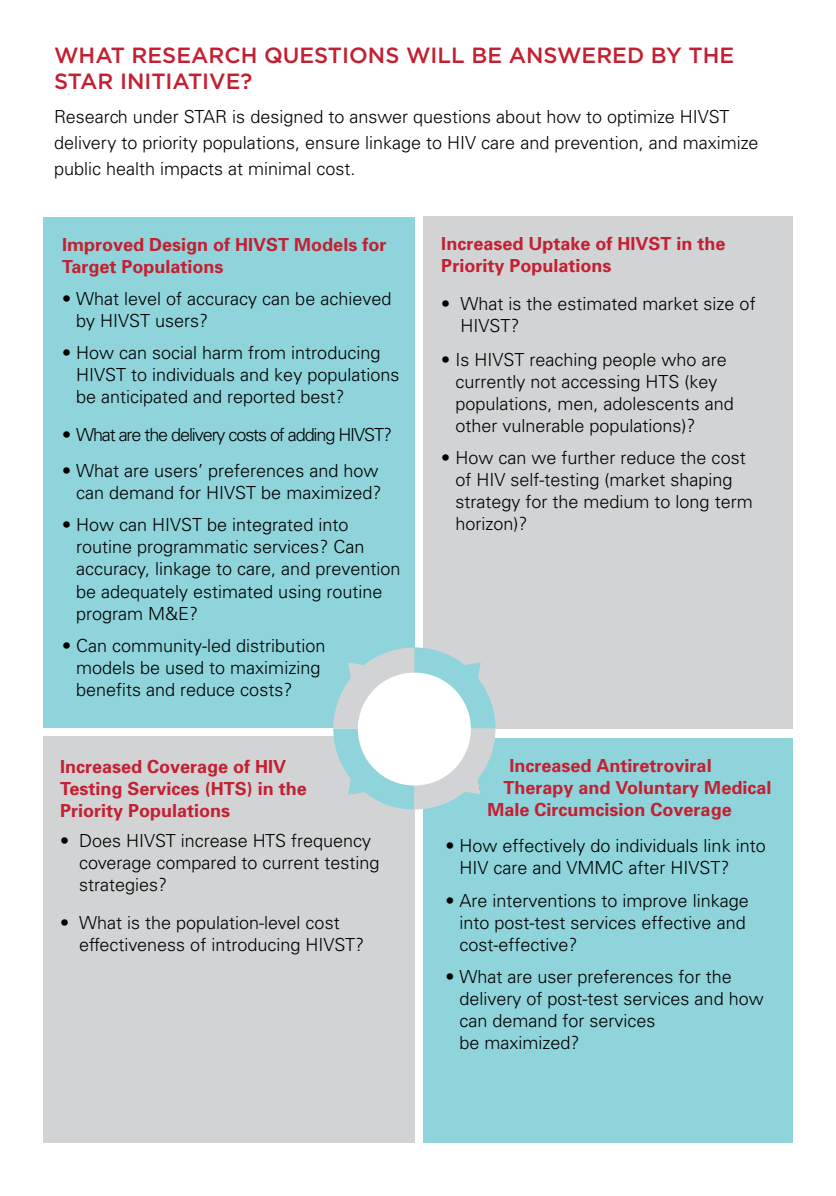
<style>
.page{position:relative;width:836px;height:1196px;background:#fff}
.page>*{position:absolute;margin:0;border:0;box-sizing:border-box;transform-origin:0 0}
.t1{font:500 22px/26.4px "Gotham";color:#c32032}
.t2{font:300 18px/22px "Univers";color:#000}
.t3{font:300 18px/22px "Univers LT Std";color:#000}
.t4{font:700 18px/22px "Univers";color:#c32032}
.t5{font:300 18px "Univers";letter-spacing:-.06em;color:#000}
.s1{font-family:"Univers"}
</style>
<div class="page">
<div style="left:43px;top:217px;width:371px;height:511px;background:#8ed4da"></div>
<div style="left:43px;top:736px;width:371px;height:406px;background:#d1d3d4"></div>
<div style="left:423px;top:738px;width:369px;height:404px;background:#8ed4da"></div>
<div style="left:423px;top:216px;width:369px;height:512px;background:#d1d3d4"></div>
<svg style="left:333px;top:647px;width:162px;height:162px"></svg>
<p class="t1" style="left:54px;top:42px;width:681px">WHAT RESEARCH QUESTIONS WILL BE ANSWERED BY THE<br>STAR INITIATIVE?</p>
<p class="t3" style="left:54px;top:104px;width:705px;line-height:26px">Research under STAR is designed to answer questions about how to optimize HIVST delivery to priority populations, ensure linkage to HIV care and prevention, and maximize public health impacts at minimal cost.</p>
<p class="t4" style="left:62px;top:233px;width:326px">Improved Design of HIVST Models for<br>Target Populations</p>
<p class="t2" style="left:76px;top:287px;width:317px;text-indent:-14px">• What level of accuracy can be achieved by HIVST users?</p>
<p class="t2" style="left:76px;top:341px;width:325px;text-indent:-14px">• How can social harm from introducing<br>HIVST to individuals and key populations be anticipated and reported best?</p>
<p class="t5" style="left:62px;top:424px;width:331px">• What are the delivery costs of adding HIVST?</p>
<p class="t2" style="left:62px;top:459px;width:321px;text-align:right">• What are users’ preferences and how can demand for HIVST be maximized?</p>
<p class="t2" style="left:76px;top:513px;width:326px;text-indent:-14px">• How can HIVST be integrated into routine programmatic services? Can accuracy, linkage to care, and prevention be adequately estimated using routine program M&amp;E?</p>
<p class="t2" style="left:76px;top:633px;width:251px;text-indent:-14px">• Can community-led distribution models be used to maximizing benefits and reduce costs?</p>
<p class="t4" style="left:60px;top:754px;width:248px">Increased Coverage of HIV<br>Testing Services (HTS) in the<br>Priority Populations</p>
<p class="t3" style="left:79px;top:829px;width:302px;text-indent:-19px"><span class="s1">•</span> Does HIVST increase HTS frequency coverage compared to current testing strategies?</p>
<p class="t3" style="left:79px;top:911px;width:286px;text-indent:-19px"><span class="s1">•</span> What is the population-level cost effectiveness of introducing HIVST?</p>
<p class="t4" style="left:441px;top:232px;width:286px">Increased Uptake of HIVST in the<br>Priority Populations</p>
<p class="t2" style="left:460px;top:292px;width:297px;text-indent:-19px">• What is the estimated market size of<br>HIVST?</p>
<p class="t2" style="left:455px;top:348px;width:280px;text-indent:-14px">• Is HIVST reaching people who are currently not accessing HTS (key populations, men, adolescents and other vulnerable populations)?</p>
<p class="t2" style="left:455px;top:446px;width:299px;text-indent:-14px">• How can we further reduce the cost of HIV self-testing (market shaping strategy for the medium to long term horizon)?</p>
<p class="t4" style="left:509px;top:754px;width:204px">Increased Antiretroviral</p>
<p class="t4" style="left:503px;top:776px;width:269px">Therapy and Voluntary Medical</p>
<p class="t4" style="left:487px;top:798px;width:246px">Male Circumcision Coverage</p>
<p class="t2" style="left:459px;top:834px;width:308px;text-indent:-14px">• How effectively do individuals link into<br>HIV care and VMMC after HIVST?</p>
<p class="t2" style="left:459px;top:888px;width:291px;text-indent:-14px">• Are interventions to improve linkage into post-test services effective and cost-effective?</p>
<p class="t2" style="left:459px;top:964px;width:306px;text-indent:-14px">• What are user preferences for the delivery of post-test services and how can demand for services<br>be maximized?</p>
</div>
